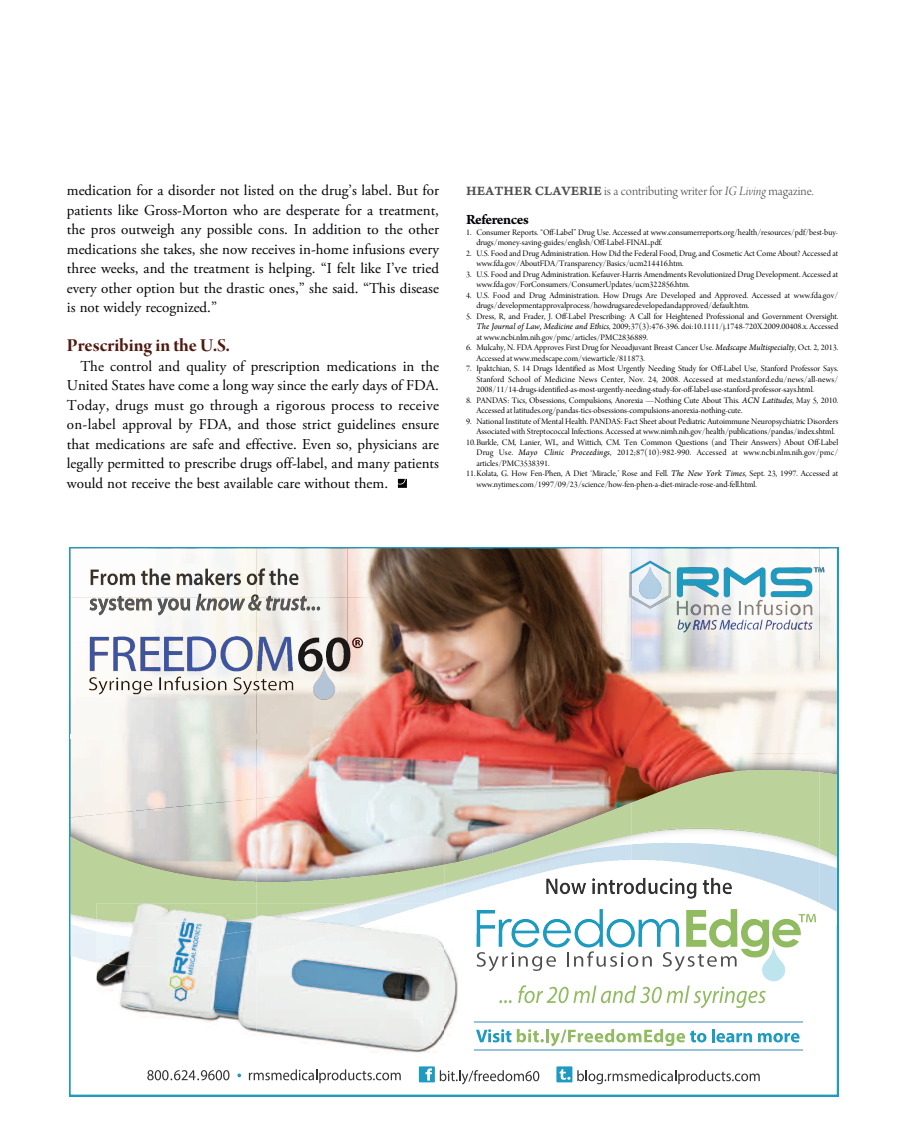
<style>
.page{position:relative;width:905px;height:1134px;background:#fff}
.page>*{position:absolute;margin:0;border:0;box-sizing:border-box;transform-origin:0 0}
.t1{font:19.5px "Arno Pro Bold Display";color:#511a11}
.t2{font:15px/19.5px "Adobe Garamond Pro";color:#000006;text-align:justify}
.t3{font:700 15px "Arno Pro";letter-spacing:-.03em;color:#000006}
.t4{font:13.5px "Arno Pro Light Display";color:#4d4d51}
.t5{font:9px/10.5px "Arno Pro Display";color:#000006}
.t6{font:9px "Arno Pro Display";letter-spacing:.02em;color:#000006}
.s1{font-family:"Arno Pro Smbd Caption"}
.s2{font-family:"Arno Pro Light Italic Display"}
.s3{font-family:"Arno Pro";font-style:italic}
</style>
<div class="page">
<svg style="left:398px;top:479px;width:9px;height:9px"></svg>
<svg style="left:69px;top:547px;width:769px;height:549px"></svg>
<img style="left:71px;top:640px;width:186px;height:3px">
<img style="left:71px;top:688px;width:276px;height:46px">
<svg style="left:90px;top:597px;width:61px;height:18px"></svg>
<img style="left:136px;top:598px;width:16px;height:12px">
<svg style="left:157px;top:598px;width:33px;height:17px"></svg>
<img style="left:71px;top:584px;width:186px;height:13px">
<img style="left:257px;top:637px;width:90px;height:6px">
<svg style="left:196px;top:594px;width:124px;height:16px"></svg>
<img style="left:257px;top:581px;width:90px;height:16px">
<img style="left:347px;top:549px;width:121px;height:185px">
<img style="left:492px;top:549px;width:139px;height:221px">
<img style="left:601px;top:549px;width:30px;height:112px">
<img style="left:639px;top:567px;width:22px;height:16px">
<img style="left:631px;top:629px;width:188px;height:132px">
<img style="left:631px;top:583px;width:37px;height:23px">
<img style="left:819px;top:549px;width:17px;height:221px">
<img style="left:71px;top:734px;width:186px;height:36px">
<img style="left:97px;top:1008px;width:160px;height:45px">
<img style="left:257px;top:734px;width:187px;height:36px">
<img style="left:257px;top:1008px;width:187px;height:45px">
<img style="left:444px;top:734px;width:24px;height:36px">
<img style="left:444px;top:1008px;width:14px;height:45px">
<img style="left:71px;top:770px;width:765px;height:238px">
<img style="left:819px;top:849px;width:17px;height:78px">
<img style="left:97px;top:930px;width:160px;height:37px">
<img style="left:124px;top:922px;width:87px;height:1px">
<img style="left:71px;top:924px;width:26px;height:39px">
<img style="left:257px;top:922px;width:113px;height:12px">
<img style="left:257px;top:934px;width:75px;height:20px">
<img style="left:458px;top:929px;width:173px;height:5px">
<hr style="left:474px;top:1050px;width:157px;height:1px;background:#98c3dc">
<hr style="left:474px;top:1021px;width:157px;height:2px;background:#98c3dc">
<img style="left:634px;top:930px;width:138px;height:4px">
<hr style="left:631px;top:1050px;width:172px;height:1px;background:#98c3dc">
<hr style="left:631px;top:1021px;width:172px;height:2px;background:#98c3dc">
<p class="t2" style="left:67px;top:182px;width:373px">medication for a disorder not listed on the drug’s label. But for patients like Gross-Morton who are desperate for a treatment, the pros outweigh any possible cons. In addition to the other medications she takes, she now receives in-home infusions every three weeks, and the treatment is helping. “I felt like I’ve tried every other option but the drastic ones,” she said. “This disease is not widely recognized.”</p>
<h1 class="t1" style="left:67px;top:338px;width:165px">Prescribing in the U.S.</h1>
<p class="t2" style="left:67px;top:358px;width:373px;text-indent:14px">The control and quality of prescription medications in the United States have come a long way since the early days of FDA.<br>Today, drugs must go through a rigorous process to receive on-label approval by FDA, and those strict guidelines ensure that medications are safe and effective. Even so, physicians are legally permitted to prescribe drugs off-label, and many patients would not receive the best available care without them.</p>
<h3 class="t4" style="left:466px;top:186px;width:349px"><span class="s1">HEATHER CLAVERIE</span> is a contributing writer for <span class="s2">IG Living</span> magazine.</h3>
<h2 class="t3" style="left:466px;top:215px;width:64px">References</h2>
<p class="t5" style="left:476px;top:228px;width:363px;text-indent:-10px">1. Consumer Reports. “Off-Label” Drug Use. Accessed at www.consumerreports.org/health/resources/pdf/best-buy&shy;drugs/money-saving-guides/english/Off-Label-FINAL.pdf.</p>
<p class="t5" style="left:476px;top:249px;width:363px;text-indent:-10px">2. U.S. Food and Drug Administration. How Did the Federal Food, Drug, and Cosmetic Act Come About? Accessed at www.fda.gov/AboutFDA/Transparency/Basics/ucm214416.htm.</p>
<p class="t5" style="left:476px;top:270px;width:363px;text-indent:-10px">3. U.S. Food and Drug Administration. Kefauver-Harris Amendments Revolutionized Drug Development. Accessed at www.fda.gov/ForConsumers/ConsumerUpdates/ucm322856.htm.</p>
<p class="t5" style="left:476px;top:291px;width:363px;text-indent:-10px">4. U.S. Food and Drug Administration. How Drugs Are Developed and Approved. Accessed at www.fda.gov/ drugs/developmentapprovalprocess/howdrugsaredevelopedandapproved/default.htm.</p>
<p class="t5" style="left:476px;top:312px;width:363px;text-align:justify;text-indent:-10px">5. Dress, R, and Frader, J. Off-Label Prescribing: A Call for Heightened Professional and Government Oversight.<br><span class="s3">The Journal of Law, Medicine and Ethics</span>, 2009;37(3):476-396. doi:10.1111/j.1748-720X.2009.00408.x. Accessed at www.ncbi.nlm.nih.gov/pmc/articles/PMC2836889.</p>
<p class="t5" style="left:476px;top:343px;width:363px;text-indent:-10px">6. Mulcahy, N. FDA Approves First Drug for Neoadjuvant Breast Cancer Use. <span class="s3">Medscape Multispecialty</span>, Oct. 2, 2013.<br>Accessed at www.medscape.com/viewarticle/811873.</p>
<p class="t5" style="left:476px;top:364px;width:363px;text-align:justify;text-indent:-10px">7. Ipaktchian, S. 14 Drugs Identified as Most Urgently Needing Study for Off-Label Use, Stanford Professor Says.<br>Stanford School of Medicine News Center, Nov. 24, 2008. Accessed at med.stanford.edu/news/all-news/ 2008/11/14-drugs-identified-as-most-urgently-needing-study-for-off-label-use-stanford-professor-says.html.</p>
<p class="t5" style="left:476px;top:396px;width:363px;text-indent:-10px">8. PANDAS: Tics, Obsessions, Compulsions, Anorexia —Nothing Cute About This. <span class="s3">ACN Latitudes</span>, May 5, 2010.<br>Accessed at latitudes.org/pandas-tics-obsessions-compulsions-anorexia-nothing-cute.</p>
<p class="t5" style="left:466px;top:417px;width:373px">9. National Institute of Mental Health. PANDAS: Fact Sheet about Pediatric Autoimmune Neuropsychiatric Disorders</p>
<p class="t5" style="left:476px;top:427px;width:360px">Associated with Streptococcal Infections. Accessed at www.nimh.nih.gov/health/publications/pandas/index.shtml.</p>
<p class="t5" style="left:466px;top:438px;width:373px">10.Burkle, CM, Lanier, WL, and Wittich, CM. Ten Common Questions (and Their Answers) About Off-Label</p>
<p class="t6" style="left:476px;top:449px;width:363px">Drug Use. <span class="s3">Mayo Clinic Proceedings</span>, 2012;87(10):982-990. Accessed at www.ncbi.nlm.nih.gov/pmc/</p>
<p class="t5" style="left:476px;top:459px;width:75px">articles/PMC3538391.</p>
<p class="t5" style="left:466px;top:469px;width:373px">11.Kolata, G. How Fen-Phen, A Diet ‘Miracle,’ Rose and Fell. <span class="s3">The New York Times</span>, Sept. 23, 1997. Accessed at</p>
<p class="t5" style="left:476px;top:480px;width:282px">www.nytimes.com/1997/09/23/science/how-fen-phen-a-diet-miracle-rose-and-fell.html.</p>
</div>
